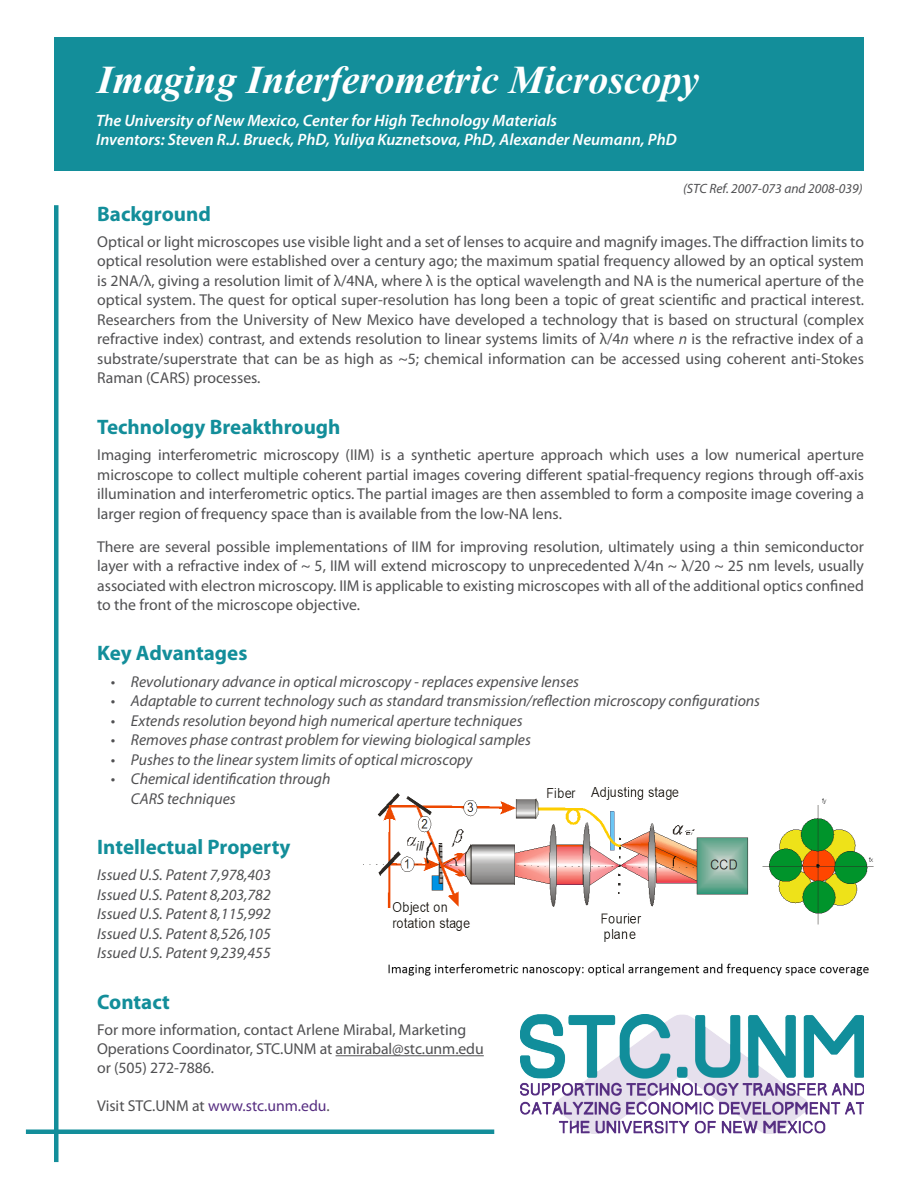
<style>
.page{position:relative;width:918px;height:1188px;background:#fff}
.page>*{position:absolute;margin:0;border:0;box-sizing:border-box;transform-origin:0 0}
.t1{font:700 49.5px "Vijaya";color:#fff}
.t2{font:700 21px "Myriad Pro";color:#138e9a}
.t3{font:italic 600 16.5px/19.5px "Myriad Pro";color:#fff}
.t4{font:15.75px/19.5px "Myriad Pro";color:#505052;text-align:justify}
.t5{font:italic 15.75px/19.5px "Myriad Pro";color:#505052}
.t6{font:italic 13.5px "Myriad Pro";color:#505052}
.s1{font-style:italic}
.s2{color:#562d81}
</style>
<div class="page">
<div style="left:54px;top:37px;width:810px;height:134px;background:#138e9a"></div>
<hr style="left:54px;top:205px;width:4px;height:957px;background:#138e9a">
<img style="left:521px;top:1014px;width:343px;height:120px">
<hr style="left:26px;top:1130px;width:468px;height:4px;background:#138e9a">
<hr style="left:336px;top:1055px;width:148px;height:1px;background:#505052">
<img style="left:363px;top:787px;width:511px;height:155px">
<img style="left:388px;top:963px;width:481px;height:13px">
<h1 class="t1" style="left:97px;top:41px;width:603px">Imaging Interferometric Microscopy</h1>
<p class="t3" style="left:96px;top:110px;width:582px">The University of New Mexico, Center for High Technology Materials<br>Inventors: Steven R.J. Brueck, PhD, Yuliya Kuznetsova, PhD, Alexander Neumann, PhD</p>
<p class="t6" style="left:683px;top:180px;width:181px">(STC Ref. 2007-073 and 2008-039)</p>
<h2 class="t2" style="left:97px;top:200px;width:115px">Background</h2>
<p class="t4" style="left:97px;top:231px;width:768px">Optical or light microscopes use visible light and a set of lenses to acquire and magnify images. The diffraction limits to optical resolution were established over a century ago; the maximum spatial frequency allowed by an optical system is 2NA/λ, giving a resolution limit of λ/4NA, where λ is the optical wavelength and NA is the numerical aperture of the optical system. The quest for optical super-resolution has long been a topic of great scientific and practical interest.<br>Researchers from the University of New Mexico have developed a technology that is based on structural (complex refractive index) contrast, and extends resolution to linear systems limits of λ/4<span class="s1">n</span> where <span class="s1">n</span> is the refractive index of a substrate/superstrate that can be as high as ~5; chemical information can be accessed using coherent anti-Stokes Raman (CARS) processes.</p>
<h2 class="t2" style="left:97px;top:413px;width:245px">Technology Breakthrough</h2>
<p class="t4" style="left:97px;top:445px;width:768px">Imaging interferometric microscopy (IIM) is a synthetic aperture approach which uses a low numerical aperture microscope to collect multiple coherent partial images covering different spatial-frequency regions through off-axis illumination and interferometric optics. The partial images are then assembled to form a composite image covering a larger region of frequency space than is available from the low-NA lens.</p>
<p class="t4" style="left:97px;top:537px;width:768px">There are several possible implementations of IIM for improving resolution, ultimately using a thin semiconductor layer with a refractive index of ~ 5, IIM will extend microscopy to unprecedented λ/4n ~ λ/20 ~ 25 nm levels, usually associated with electron microscopy. IIM is applicable to existing microscopes with all of the additional optics confined to the front of the microscope objective.</p>
<h2 class="t2" style="left:97px;top:640px;width:152px">Key Advantages</h2>
<p class="t5" style="left:111px;top:671px;width:470px">• Revolutionary advance in optical microscopy - replaces expensive lenses</p>
<p class="t5" style="left:111px;top:691px;width:651px">• Adaptable to current technology such as standard transmission/reflection microscopy configurations</p>
<p class="t5" style="left:111px;top:710px;width:413px">• Extends resolution beyond high numerical aperture techniques</p>
<p class="t5" style="left:111px;top:730px;width:422px">• Removes phase contrast problem for viewing biological samples</p>
<p class="t5" style="left:111px;top:749px;width:363px">• Pushes to the linear system limits of optical microscopy</p>
<p class="t5" style="left:131px;top:769px;width:201px;text-indent:-20px">• Chemical identification through<br>CARS techniques</p>
<h2 class="t2" style="left:97px;top:834px;width:195px">Intellectual Property</h2>
<p class="t5" style="left:97px;top:865px;width:175px;text-align:justify">Issued U.S. Patent 7,978,403<br>Issued U.S. Patent 8,203,782<br>Issued U.S. Patent 8,115,992<br>Issued U.S. Patent 8,526,105<br>Issued U.S. Patent 9,239,455</p>
<h2 class="t2" style="left:97px;top:988px;width:74px">Contact</h2>
<p class="t4" style="left:97px;top:1020px;width:388px;line-height:18.9px;text-align:left">For more information, contact Arlene Mirabal, Marketing<br>Operations Coordinator, STC.UNM at amirabal@stc.unm.edu or (505) 272-7886.</p>
<p class="t4" style="left:97px;top:1096px;width:234px">Visit STC.UNM at <span class="s2">www.stc.unm.edu</span>.</p>
</div>
